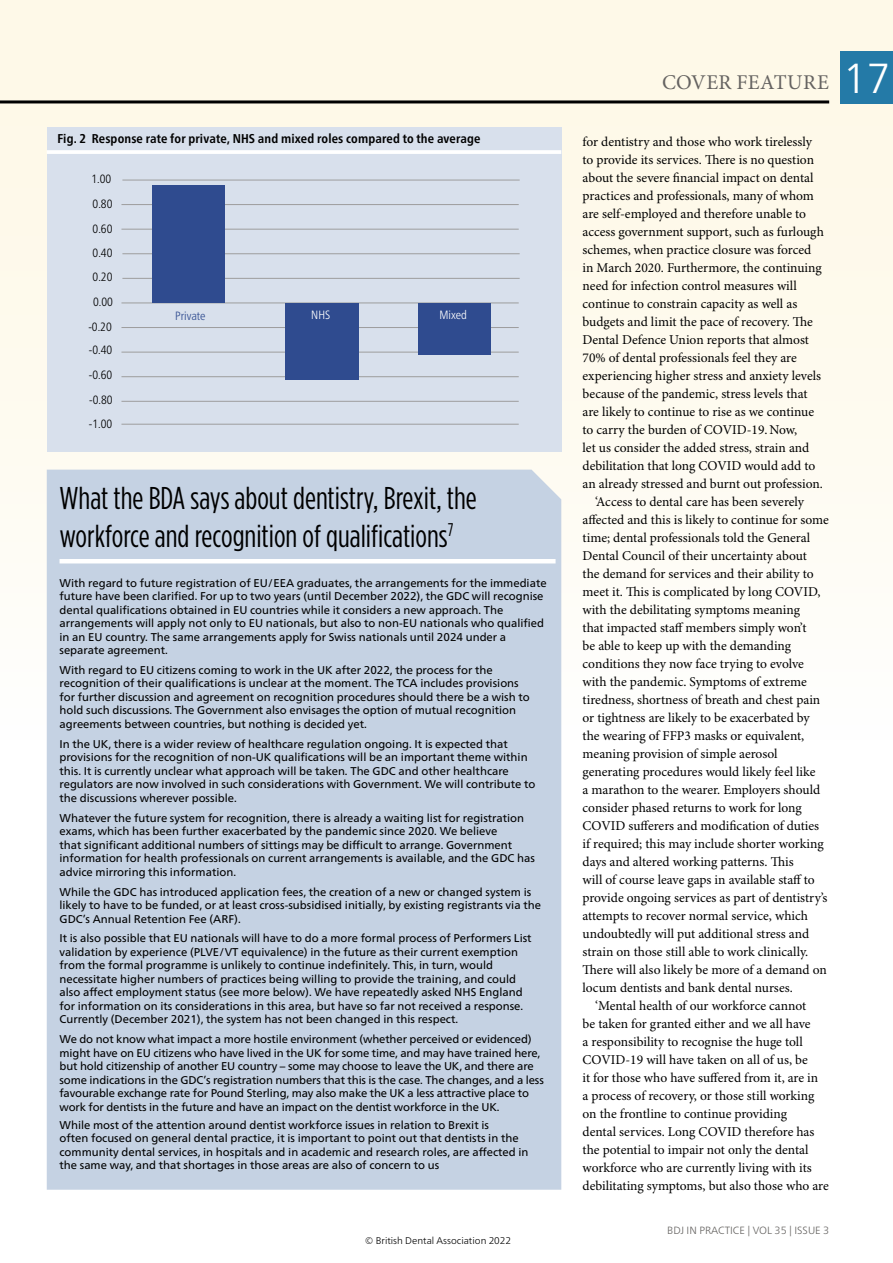
<style>
.page{position:relative;width:893px;height:1263px;background:#fff}
.page>*{position:absolute;margin:0;border:0;box-sizing:border-box;transform-origin:0 0}
.NoXML_page_numbers{font:300 42px "Frutiger Neue LT Pro";color:#fff}
.Box_Heading_black_un{font:31.5px/37.8px "Gotham Condensed";color:#000}
.NoXML_category{font:21px "Minion Pro";letter-spacing:.015em;color:#656361}
.Para_body{font:13.5px/18px "Minion Pro";color:#000}
.Image_Caption_MSS_wh{font:700 condensed 12.75px "Frutiger Neue LT Pro";letter-spacing:.01em;color:#000}
.t1{font:12px/24.6px "Frutiger Neue LT Pro Cn Lt 3";color:#000;text-align:center}
.t2{font:12px "Frutiger Neue LT Pro Cn Lt 3";color:#fff}
.t3{font:12px "Frutiger Neue LT Pro Cn Lt 3";color:#2f4b8f}
.Para_box_text{font:11.25px/13.5px "Frutiger Neue LT Pro Regular 2";color:#000}
.NoXML_footer{font:300 10.5px "Frutiger Neue LT Pro";color:#656361}
.NoXML_Hidden_for_Onl{font:300 9.75px "Frutiger Neue LT Pro";color:#000}
.s1{font-family:"Frutiger Neue LT Pro"}
</style>
<div class="page">
<div style="left:0;top:0;width:893px;height:740px;background:#fef9e8"></div>
<hr style="left:0;top:100px;width:829px;height:3px;background:#000">
<div style="left:840px;top:51px;width:53px;height:52px;background:#247aa7"></div>
<div style="left:47px;top:470px;width:514px;height:720px;background:#c5d2e3"></div>
<hr style="left:60px;top:559px;width:496px;height:4px;background:#fff">
<div style="left:47px;top:128px;width:514px;height:324px;background:#d8e0ec"></div>
<hr style="left:122px;top:180px;width:398px;height:1px;background:#9d9d9d">
<hr style="left:121px;top:204px;width:398px;height:1px;background:#9d9d9d">
<hr style="left:121px;top:229px;width:398px;height:1px;background:#9d9d9d">
<hr style="left:122px;top:253px;width:398px;height:1px;background:#9d9d9d">
<hr style="left:122px;top:278px;width:398px;height:1px;background:#9d9d9d">
<hr style="left:121px;top:303px;width:398px;height:1px;background:#9d9d9d">
<hr style="left:121px;top:327px;width:398px;height:1px;background:#9d9d9d">
<hr style="left:121px;top:352px;width:398px;height:1px;background:#9d9d9d">
<hr style="left:121px;top:376px;width:398px;height:1px;background:#9d9d9d">
<hr style="left:121px;top:401px;width:398px;height:1px;background:#9d9d9d">
<hr style="left:121px;top:424px;width:398px;height:1px;background:#9d9d9d">
<div style="left:152px;top:186px;width:73px;height:117px;background:#2f4b8f"></div>
<div style="left:285px;top:303px;width:73px;height:76px;background:#2f4b8f"></div>
<div style="left:418px;top:303px;width:72px;height:51px;background:#2f4b8f"></div>
<hr style="left:47px;top:150px;width:514px;height:4px;background:#fff">
<p class="Image_Caption_MSS_wh" style="left:57px;top:131px;width:425px">Fig. 2 Response rate for private, NHS and mixed roles compared to the average</p>
<p class="t1" style="left:88px;top:166px;width:26px">1.00<br>0.80<br>0.60<br>0.40<br>0.20<br>0.00 -0.20</p>
<p class="t1" style="left:89px;top:338px;width:25px;text-align:justify">-0.40 -0.60 -0.80 -1.00</p>
<p class="t3" style="left:175px;top:309px;width:32px">Private</p>
<p class="t2" style="left:311px;top:307px;width:20px">NHS</p>
<p class="t2" style="left:439px;top:307px;width:29px">Mixed</p>
<p class="Box_Heading_black_un" style="left:60px;top:479px;width:419px">What the BDA says about dentistry, Brexit, the workforce and recognition of qualifications<sup>7</sup></p>
<p class="Para_box_text" style="left:60px;top:576px;width:489px"><span class="s1">With regard to future registration of EU/EEA graduates, the arrangements for the immediate </span>future have been clarified. For up to two years (until December 2022), the GDC will recognise dental qualifications obtained in EU countries while it considers a new approach. The arrangements will apply not only to EU nationals, but also to non-EU nationals who qualified in an EU country. The same arrangements apply for Swiss nationals until 2024 under a separate agreement.</p>
<p class="Para_box_text" style="left:60px;top:663px;width:472px">With regard to EU citizens coming to work in the UK after 2022, the process for the recognition of their qualifications is unclear at the moment. The TCA includes provisions <span class="s1">for further discussion and agreement on recognition procedures should there be a wish to </span>hold such discussions. The Government also envisages the option of mutual recognition agreements between countries, but nothing is decided yet.</p>
<p class="Para_box_text" style="left:60px;top:737px;width:477px">In the UK, there is a wider review of healthcare regulation ongoing. It is expected that provisions for the recognition of non-UK qualifications will be an important theme within this. It is currently unclear what approach will be taken. The GDC and other healthcare regulators are now involved in such considerations with Government. We will contribute to the discussions wherever possible.</p>
<p class="Para_box_text" style="left:60px;top:811px;width:477px">Whatever the future system for recognition, there is already a waiting list for registration exams, which has been further exacerbated by the pandemic since 2020. We believe<br>that significant additional numbers of sittings may be difficult to arrange. Government information for health professionals on current arrangements is available, and the GDC has advice mirroring this information.</p>
<p class="Para_box_text" style="left:60px;top:885px;width:483px">While the GDC has introduced application fees, the creation of a new or changed system is likely to have to be funded, or at least cross-subsidised initially, by existing registrants via the<br>GDC’s Annual Retention Fee (ARF).</p>
<p class="Para_box_text" style="left:60px;top:931px;width:474px"><span class="s1">It is also possible that EU nationals will have to do a more formal process of Performers List </span>validation by experience (PLVE/VT equivalence) in the future as their current exemption from the formal programme is unlikely to continue indefinitely. This, in turn, would <span class="s1">necessitate higher numbers of practices being willing to provide the training, and could </span>also affect employment status (see more below). We have repeatedly asked NHS England for information on its considerations in this area, but have so far not received a response.<br>Currently (December 2021), the system has not been changed in this respect.</p>
<p class="Para_box_text" style="left:60px;top:1032px;width:486px">We do not know what impact a more hostile environment (whether perceived or evidenced) might have on EU citizens who have lived in the UK for some time, and may have trained here, but hold citizenship of another EU country – some may choose to leave the UK, and there are some indications in the GDC’s registration numbers that this is the case. The changes, and a less favourable exchange rate for Pound Sterling, may also make the UK a less attractive place to work for dentists in the future and have an impact on the dentist workforce in the UK.</p>
<p class="Para_box_text" style="left:60px;top:1118px;width:470px">While most of the attention around dentist workforce issues in relation to Brexit is<br><span class="s1">often focused on general dental practice, it is important to point out that dentists in the </span>community dental services, in hospitals and in academic and research roles, are affected in the same way, and that shortages in those areas are also of concern to us</p>
<p class="NoXML_Hidden_for_Onl" style="left:365px;top:1234px;width:148px">© British Dental Association 2022</p>
<p class="NoXML_category" style="left:662px;top:70px;width:168px">COVER FEATURE</p>
<p class="NoXML_page_numbers" style="left:843px;top:54px;width:50px">17</p>
<p class="Para_body" style="left:583px;top:133px;width:243px">for dentistry and those who work tirelessly to provide its services. There is no question about the severe financial impact on dental practices and professionals, many of whom are self-employed and therefore unable to access government support, such as furlough schemes, when practice closure was forced in March 2020. Furthermore, the continuing need for infection control measures will continue to constrain capacity as well as budgets and limit the pace of recovery. The Dental Defence Union reports that almost 70% of dental professionals feel they are experiencing higher stress and anxiety levels because of the pandemic, stress levels that are likely to continue to rise as we continue to carry the burden of COVID-19.Now,<br>let us consider the added stress, strain and debilitation that long COVID would add to an already stressed and burnt out profession.</p>
<p class="Para_body" style="left:583px;top:493px;width:248px;text-indent:13px">‘Access to dental care has been severely affected and this is likely to continue for some time; dental professionals told the General Dental Council of their uncertainty about<br>the demand for services and their ability to meet it. This is complicated by long COVID, with the debilitating symptoms meaning<br>that impacted staff members simply won’t<br>be able to keep up with the demanding conditions they now face trying to evolve with the pandemic. Symptoms of extreme tiredness, shortness of breath and chest pain or tightness are likely to be exacerbated by the wearing of FFP3 masks or equivalent, meaning provision of simple aerosol generating procedures would likely feel like<br>a marathon to the wearer. Employers should consider phased returns to work for long COVID sufferers and modification of duties if required; this may include shorter working days and altered working patterns. This<br>will of course leave gaps in available staff to provide ongoing services as part of dentistry’s attempts to recover normal service, which undoubtedly will put additional stress and strain on those still able to work clinically.<br>There will also likely be more of a demand on locum dentists and bank dental nurses.</p>
<p class="Para_body" style="left:583px;top:997px;width:248px;text-indent:13px">‘Mental health of our workforce cannot<br>be taken for granted either and we all have<br>a responsibility to recognise the huge toll COVID-19 will have taken on all of us, be<br>it for those who have suffered from it, are in<br>a process of recovery, or those still working on the frontline to continue providing<br>dental services. Long COVID therefore has the potential to impair not only the dental workforce who are currently living with its debilitating symptoms, but also those who are</p>
<p class="NoXML_footer" style="left:667px;top:1224px;width:163px">BDJ IN PRACTICE | VOL 35 | ISSUE 3</p>
</div>
